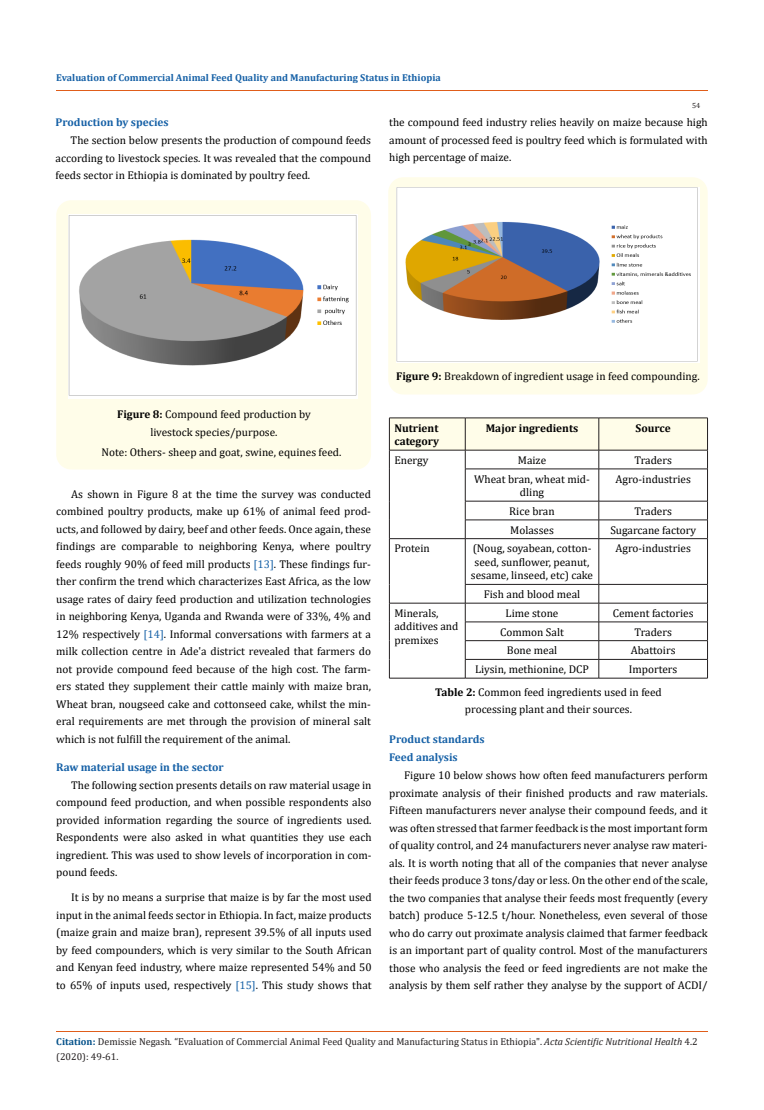
<style>
.page{position:relative;width:764px;height:1110px;background:#fff}
.page>*{position:absolute;margin:0;border:0;box-sizing:border-box;transform-origin:0 0}
.t1{font:11.25px/17.5px "Cambria";color:#000;text-align:justify}
.t2{font:700 11.25px "Cambria";color:#1560a6}
.t3{font:700 11.25px/13.5px "Cambria";color:#000}
.t4{font:10px/15px "Cambria";color:#231f20}
.t5{font:700 10px "Cambria";color:#1560a6}
.t6{font:7.5px "Cambria";color:#231f20}
.s1{font-weight:700}
.s2{color:#1560a6}
.s3{font-weight:700;color:#035089}
.s4{font-style:italic}
</style>
<div class="page">
<hr style="left:56px;top:91px;width:651px;height:1px;background:#e05d1a">
<div style="left:56px;top:200px;width:315px;height:270px;background:#fffde9;border-radius:15px"></div>
<img style="left:69px;top:214px;width:288px;height:185px">
<div style="left:388px;top:177px;width:319px;height:218px;background:#fffde9;border-radius:15px"></div>
<img style="left:396px;top:188px;width:304px;height:175px">
<svg style="left:389px;top:418px;width:319px;height:51px"></svg>
<hr style="left:389px;top:469px;width:1px;height:32px;background:#231f20">
<hr style="left:465px;top:469px;width:134px;height:1px;background:#231f20">
<hr style="left:465px;top:469px;width:1px;height:32px;background:#231f20">
<hr style="left:599px;top:469px;width:108px;height:1px;background:#231f20">
<hr style="left:598px;top:469px;width:1px;height:32px;background:#231f20">
<hr style="left:707px;top:469px;width:1px;height:32px;background:#231f20">
<hr style="left:465px;top:501px;width:134px;height:1px;background:#231f20">
<hr style="left:599px;top:501px;width:108px;height:1px;background:#231f20">
<svg style="left:389px;top:501px;width:1px;height:37px"></svg>
<hr style="left:465px;top:520px;width:134px;height:1px;background:#231f20">
<svg style="left:465px;top:501px;width:1px;height:37px"></svg>
<hr style="left:599px;top:520px;width:108px;height:1px;background:#231f20">
<svg style="left:598px;top:501px;width:1px;height:37px"></svg>
<svg style="left:707px;top:501px;width:1px;height:38px"></svg>
<hr style="left:389px;top:538px;width:76px;height:1px;background:#231f20">
<hr style="left:389px;top:539px;width:1px;height:45px;background:#231f20">
<hr style="left:465px;top:538px;width:134px;height:1px;background:#231f20">
<hr style="left:465px;top:539px;width:1px;height:45px;background:#231f20">
<hr style="left:599px;top:538px;width:108px;height:1px;background:#231f20">
<hr style="left:598px;top:539px;width:1px;height:45px;background:#231f20">
<hr style="left:707px;top:539px;width:1px;height:45px;background:#231f20">
<hr style="left:465px;top:584px;width:134px;height:1px;background:#231f20">
<hr style="left:599px;top:584px;width:108px;height:1px;background:#231f20">
<hr style="left:389px;top:603px;width:76px;height:1px;background:#231f20">
<hr style="left:465px;top:603px;width:134px;height:1px;background:#231f20">
<hr style="left:599px;top:603px;width:108px;height:1px;background:#231f20">
<hr style="left:465px;top:622px;width:134px;height:1px;background:#231f20">
<hr style="left:599px;top:622px;width:108px;height:1px;background:#231f20">
<hr style="left:465px;top:640px;width:134px;height:1px;background:#231f20">
<hr style="left:599px;top:640px;width:108px;height:1px;background:#231f20">
<svg style="left:389px;top:584px;width:1px;height:94px"></svg>
<hr style="left:465px;top:659px;width:134px;height:1px;background:#231f20">
<svg style="left:465px;top:585px;width:1px;height:93px"></svg>
<hr style="left:599px;top:659px;width:108px;height:1px;background:#231f20">
<svg style="left:598px;top:585px;width:1px;height:93px"></svg>
<svg style="left:707px;top:585px;width:1px;height:93px"></svg>
<hr style="left:389px;top:678px;width:76px;height:1px;background:#231f20">
<hr style="left:465px;top:678px;width:134px;height:1px;background:#231f20">
<hr style="left:599px;top:678px;width:108px;height:1px;background:#231f20">
<hr style="left:56px;top:1032px;width:651px;height:1px;background:#e05d1a">
<p class="t5" style="left:56px;top:71px;width:386px">Evaluation of Commercial Animal Feed Quality and Manufacturing Status in Ethiopia</p>
<p class="t6" style="left:692px;top:101px;width:10px">54</p>
<p class="t2" style="left:56px;top:114px;width:115px">Production by species</p>
<p class="t1" style="left:56px;top:132px;width:317px;text-indent:15px">The section below presents the production of compound feeds according to livestock species. It was revealed that the compound feeds sector in Ethiopia is dominated by poultry feed.</p>
<p class="t1" style="left:389px;top:114px;width:320px">the compound feed industry relies heavily on maize because high amount of processed feed is poultry feed which is formulated with high percentage of maize.</p>
<p class="t1" style="left:117px;top:406px;width:195px;text-align:center"><span class="s1">Figure 8:</span> Compound feed production by livestock species/purpose.</p>
<p class="t1" style="left:101px;top:443px;width:241px">Note: Others- sheep and goat, swine, equines feed.</p>
<p class="t1" style="left:56px;top:485px;width:316px;text-indent:15px">As shown in Figure 8 at the time the survey was conducted combined poultry products, make up 61% of animal feed prod&shy;ucts, and followed by dairy, beef and other feeds. Once again, these findings are comparable to neighboring Kenya, where poultry feeds roughly 90% of feed mill products <span class="s2">[13]</span>. These findings fur&shy;ther confirm the trend which characterizes East Africa, as the low usage rates of dairy feed production and utilization technologies in neighboring Kenya, Uganda and Rwanda were of 33%, 4% and 12% respectively <span class="s2">[14]</span>. Informal conversations with farmers at a milk collection centre in Ade'a district revealed that farmers do not provide compound feed because of the high cost. The farm&shy;ers stated they supplement their cattle mainly with maize bran, Wheat bran, nougseed cake and cottonseed cake, whilst the min&shy;eral requirements are met through the provision of mineral salt which is not fulfill the requirement of the animal.</p>
<p class="t1" style="left:56px;top:776px;width:317px;text-indent:15px">The following section presents details on raw material usage in compound feed production, and when possible respondents also provided information regarding the source of ingredients used.<br>Respondents were also asked in what quantities they use each ingredient. This was used to show levels of incorporation in com&shy;pound feeds.</p>
<p class="t2" style="left:56px;top:759px;width:169px">Raw material usage in the sector</p>
<p class="t1" style="left:56px;top:888px;width:317px;text-indent:15px">It is by no means a surprise that maize is by far the most used input in the animal feeds sector in Ethiopia. In fact, maize products (maize grain and maize bran), represent 39.5% of all inputs used by feed compounders, which is very similar to the South African and Kenyan feed industry, where maize represented 54% and 50 to 65% of inputs used, respectively <span class="s2">[15]</span>. This study shows that</p>
<p class="t1" style="left:396px;top:368px;width:305px"><span class="s1">Figure 9:</span> Breakdown of ingredient usage in feed compounding.</p>
<p class="t3" style="left:394px;top:421px;width:46px">Nutrient category</p>
<p class="t3" style="left:486px;top:421px;width:94px">Major ingredients</p>
<p class="t3" style="left:635px;top:421px;width:37px">Source</p>
<p class="t1" style="left:394px;top:451px;width:36px">Energy</p>
<p class="t1" style="left:518px;top:451px;width:30px">Maize</p>
<p class="t1" style="left:634px;top:451px;width:39px">Traders</p>
<p class="t1" style="left:474px;top:472px;width:117px;line-height:13.5px;text-align:center">Wheat bran, wheat mid&shy;dling</p>
<p class="t1" style="left:615px;top:470px;width:77px">Agro-industries</p>
<p class="t1" style="left:509px;top:502px;width:47px">Rice bran</p>
<p class="t1" style="left:634px;top:502px;width:39px">Traders</p>
<p class="t1" style="left:510px;top:521px;width:45px">Molasses</p>
<p class="t1" style="left:610px;top:521px;width:87px">Sugarcane factory</p>
<p class="t1" style="left:394px;top:540px;width:37px">Protein</p>
<p class="t1" style="left:471px;top:542px;width:124px;line-height:13.5px;text-align:center">(Noug, soyabean, cotton&shy;seed, sunflower, peanut, sesame, linseed, etc) cake</p>
<p class="t1" style="left:615px;top:540px;width:77px">Agro-industries</p>
<p class="t1" style="left:484px;top:586px;width:98px">Fish and blood meal</p>
<p class="t1" style="left:394px;top:606px;width:66px;line-height:13.5px;text-align:left">Minerals, additives and premixes</p>
<p class="t1" style="left:505px;top:604px;width:54px">Lime stone</p>
<p class="t1" style="left:613px;top:604px;width:82px">Cement factories</p>
<p class="t1" style="left:500px;top:623px;width:65px">Common Salt</p>
<p class="t1" style="left:634px;top:623px;width:39px">Traders</p>
<p class="t1" style="left:507px;top:642px;width:52px">Bone meal</p>
<p class="t1" style="left:631px;top:642px;width:46px">Abattoirs</p>
<p class="t1" style="left:475px;top:661px;width:115px">Liysin, methionine, DCP</p>
<p class="t1" style="left:629px;top:661px;width:50px">Importers</p>
<p class="t1" style="left:435px;top:683px;width:228px;line-height:16.9px;text-align:center"><span class="s1">Table 2:</span> Common feed ingredients used in feed processing plant and their sources.</p>
<p class="t2" style="left:389px;top:732px;width:97px">Product standards</p>
<p class="t2" style="left:389px;top:749px;width:70px">Feed analysis</p>
<p class="t1" style="left:389px;top:766px;width:320px;text-indent:15px">Figure 10 below shows how often feed manufacturers perform proximate analysis of their finished products and raw materials.<br>Fifteen manufacturers never analyse their compound feeds, and it was often stressed that farmer feedback is the most important form of quality control, and 24 manufacturers never analyse raw materi&shy;als. It is worth noting that all of the companies that never analyse their feeds produce 3 tons/day or less. On the other end of the scale, the two companies that analyse their feeds most frequently (every batch) produce 5-12.5 t/hour. Nonetheless, even several of those who do carry out proximate analysis claimed that farmer feedback is an important part of quality control. Most of the manufacturers those who analysis the feed or feed ingredients are not make the analysis by them self rather they analyse by the support of ACDI/</p>
<p class="t4" style="left:56px;top:1034px;width:643px"><span class="s3">Citation:</span> Demissie Negash<span class="s4">.</span> “Evaluation of Commercial Animal Feed Quality and Manufacturing Status in Ethiopia". <span class="s4">Acta Scientific Nutritional Health</span> 4.2 (2020): 49-61.</p>
</div>
